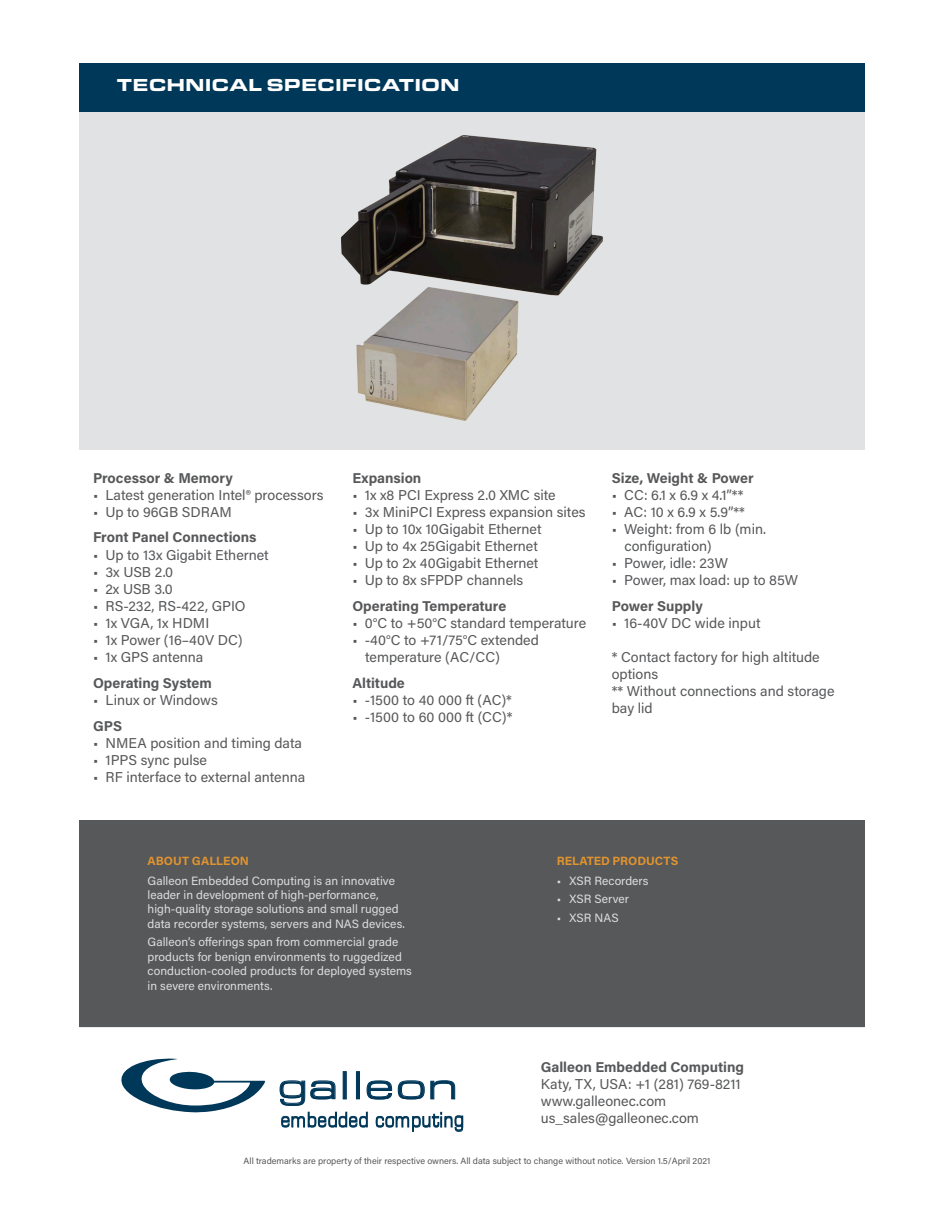
<style>
.page{position:relative;width:944px;height:1214px;background:#fff}
.page>*{position:absolute;margin:0;border:0;box-sizing:border-box;transform-origin:0 0}
.t1{font:37.35px "Eurostile Ext";color:#003859;scale:1.09 1}
.t2{font:21.9px "Eurostile Ext";letter-spacing:.075em;color:#003859;scale:.57 1}
.t3{font:900 18px "Eurostile Ext";color:#fff}
.Blank{font:14.25px/17.1px "Acumin Pro";color:#57585a}
.t4{font:700 14.25px "Acumin Pro";color:#57585a}
.t5{font:12px/14.4px "Acumin Pro";color:#dcdddf}
.t6{font:700 12px "Acumin Pro";color:#e0942f}
.t7{font:9px "Acumin Pro";color:#57585a}
.s1{font-size:34.95px}
.s2{font-size:37.05px}
.s3{font-size:40.5px}
.s4{font-size:40.35px}
.s5{font-size:37.2px}
</style>
<div class="page">
<div style="left:79px;top:64px;width:785px;height:48px;background:#003859"></div>
<div style="left:79px;top:820px;width:785px;height:207px;background:#57585a"></div>
<img style="left:80px;top:102px;width:785px;height:348px">
<svg style="left:121px;top:1058px;width:144px;height:54px"></svg>
<svg style="left:280px;top:1080px;width:55px;height:25px"></svg>
<svg style="left:367px;top:1080px;width:25px;height:19px"></svg>
<svg style="left:398px;top:1080px;width:26px;height:19px"></svg>
<svg style="left:430px;top:1080px;width:25px;height:19px"></svg>
<div style="left:356px;top:1071px;width:3px;height:28px;border:1px solid #003859"></div>
<svg style="left:376px;top:1112px;width:87px;height:19px"></svg>
<svg style="left:281px;top:1111px;width:86px;height:16px"></svg>
<p class="t3" style="left:117px;top:72px;width:344px">TECHNICAL SPECIFICATION</p>
<p class="t4" style="left:93px;top:467px;width:141px">Processor &amp; Memory</p>
<p class="Blank" style="left:93px;top:485px;width:232px">• Latest generation Intel® processors</p>
<p class="Blank" style="left:93px;top:503px;width:140px">• Up to 96GB SDRAM</p>
<p class="t4" style="left:93px;top:527px;width:165px">Front Panel Connections</p>
<p class="Blank" style="left:93px;top:545px;width:177px">• Up to 13x Gigabit Ethernet</p>
<p class="Blank" style="left:93px;top:562px;width:82px">• 3x USB 2.0</p>
<p class="Blank" style="left:93px;top:579px;width:81px">• 2x USB 3.0</p>
<p class="Blank" style="left:93px;top:597px;width:154px">• RS-232, RS-422, GPIO</p>
<p class="Blank" style="left:93px;top:614px;width:118px">• 1x VGA, 1x HDMI</p>
<p class="Blank" style="left:93px;top:631px;width:151px">• 1x Power (16–40V DC)</p>
<p class="Blank" style="left:93px;top:648px;width:112px">• 1x GPS antenna</p>
<p class="t4" style="left:93px;top:673px;width:120px">Operating System</p>
<p class="Blank" style="left:93px;top:691px;width:126px">• Linux or Windows</p>
<p class="t4" style="left:93px;top:715px;width:31px">GPS</p>
<p class="Blank" style="left:93px;top:733px;width:211px">• NMEA position and timing data</p>
<p class="Blank" style="left:93px;top:750px;width:115px">• 1PPS sync pulse</p>
<p class="Blank" style="left:93px;top:767px;width:214px">• RF interface to external antenna</p>
<p class="t4" style="left:352px;top:467px;width:70px">Expansion</p>
<p class="Blank" style="left:352px;top:485px;width:205px">• 1x x8 PCI Express 2.0 XMC site</p>
<p class="Blank" style="left:352px;top:503px;width:235px">• 3x MiniPCI Express expansion sites</p>
<p class="Blank" style="left:352px;top:520px;width:191px">• Up to 10x 10Gigabit Ethernet</p>
<p class="Blank" style="left:352px;top:537px;width:187px">• Up to 4x 25Gigabit Ethernet</p>
<p class="Blank" style="left:352px;top:554px;width:188px">• Up to 2x 40Gigabit Ethernet</p>
<p class="Blank" style="left:352px;top:571px;width:172px">• Up to 8x sFPDP channels</p>
<p class="t4" style="left:352px;top:596px;width:155px">Operating Temperature</p>
<p class="Blank" style="left:352px;top:614px;width:235px">• 0°C to +50°C standard temperature</p>
<p class="Blank" style="left:365px;top:631px;width:175px;text-indent:-13px">• -40°C to +71/75°C extended temperature (AC/CC)</p>
<p class="t4" style="left:352px;top:673px;width:54px">Altitude</p>
<p class="Blank" style="left:352px;top:691px;width:161px">• -1500 to 40 000 ft (AC)*</p>
<p class="Blank" style="left:352px;top:708px;width:161px">• -1500 to 60 000 ft (CC)*</p>
<p class="t4" style="left:611px;top:467px;width:143px">Size, Weight &amp; Power</p>
<p class="Blank" style="left:611px;top:485px;width:133px">• CC: 6.1 x 6.9 x 4.1”**</p>
<p class="Blank" style="left:611px;top:503px;width:135px">• AC: 10 x 6.9 x 5.9”**</p>
<p class="Blank" style="left:624px;top:520px;width:143px;text-indent:-13px">• Weight: from 6 lb (min. configuration)</p>
<p class="Blank" style="left:611px;top:554px;width:118px">• Power, idle: 23W</p>
<p class="Blank" style="left:611px;top:571px;width:188px">• Power, max load: up to 85W</p>
<p class="t4" style="left:611px;top:596px;width:92px">Power Supply</p>
<p class="Blank" style="left:611px;top:614px;width:150px">• 16-40V DC wide input</p>
<p class="Blank" style="left:611px;top:648px;width:209px">* Contact factory for high altitude options</p>
<p class="Blank" style="left:611px;top:682px;width:224px">** Without connections and storage bay lid</p>
<p class="t6" style="left:148px;top:852px;width:103px">ABOUT GALLEON</p>
<p class="t6" style="left:556px;top:852px;width:123px">RELATED PRODUCTS</p>
<p class="t5" style="left:148px;top:872px;width:259px">Galleon Embedded Computing is an innovative leader in development of high-performance, high-quality storage solutions and small rugged data recorder systems, servers and NAS devices.</p>
<p class="t5" style="left:148px;top:934px;width:266px">Galleon’s offerings span from commercial grade products for benign environments to ruggedized conduction-cooled products for deployed systems in severe environments.</p>
<p class="t1" style="left:277px;top:1061px;width:167px"><span class="s1">g</span><span class="s2">a</span><span class="s3">l</span><span class="s4">l</span>e<span class="s5">o</span>n</p>
<p class="t2" style="left:281px;top:1105px;width:322px">embedded computing</p>
<p class="t5" style="left:556px;top:872px;width:93px">• XSR Recorders</p>
<p class="t5" style="left:556px;top:891px;width:74px">• XSR Server</p>
<p class="t5" style="left:556px;top:910px;width:63px">• XSR NAS</p>
<p class="t4" style="left:541px;top:1057px;width:205px">Galleon Embedded Computing</p>
<p class="Blank" style="left:541px;top:1075px;width:201px">Katy, TX, USA: +1 (281) 769-8211</p>
<p class="Blank" style="left:541px;top:1092px;width:127px">www.galleonec.com</p>
<p class="Blank" style="left:541px;top:1109px;width:160px">us_sales@galleonec.com</p>
<p class="t7" style="left:244px;top:1155px;width:468px">All trademarks are property of their respective owners. All data subject to change without notice. Version 1.5/April 2021</p>
</div>
